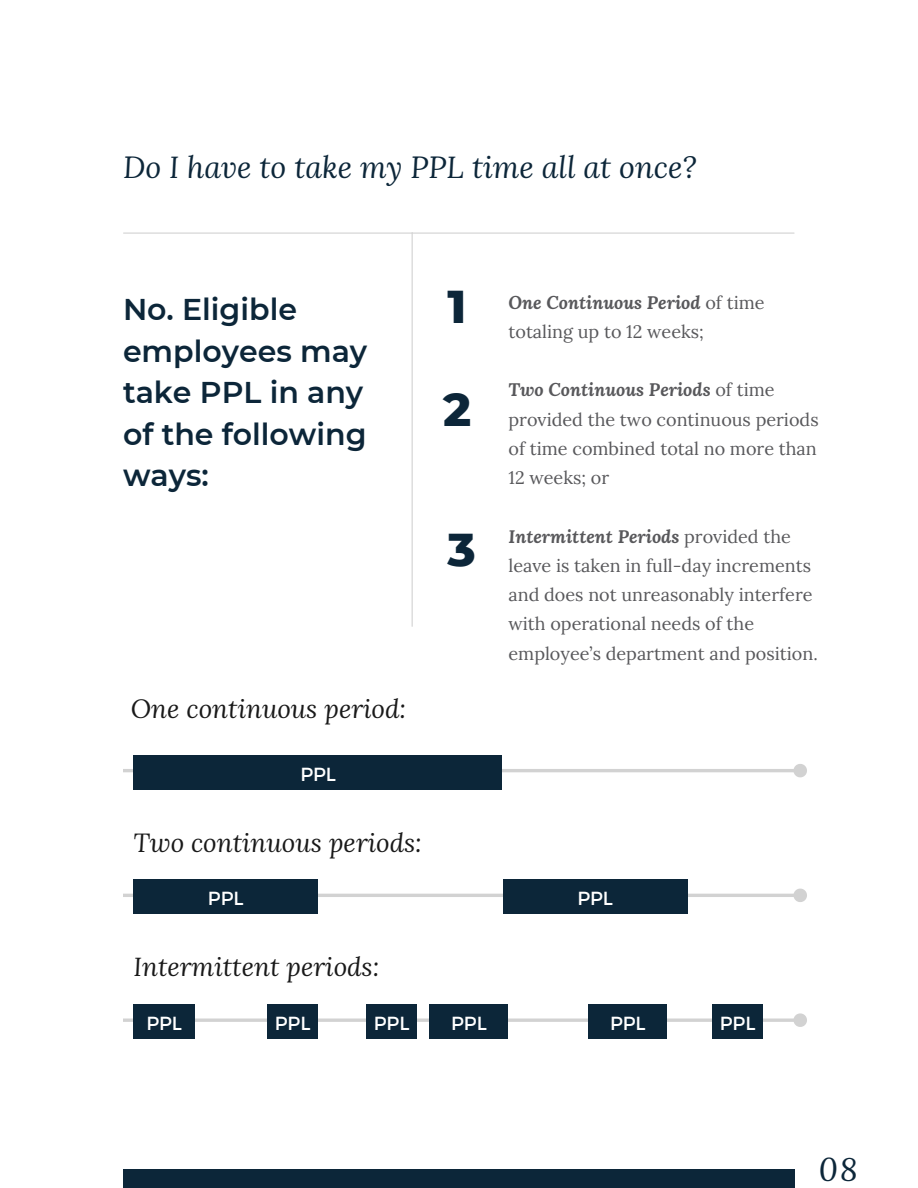
<style>
.page{position:relative;width:918px;height:1188px;background:#fff}
.page>*{position:absolute;margin:0;border:0;box-sizing:border-box;transform-origin:0 0}
.t1{font:800 46.95px/102.8px "Montserrat";color:#0c2639}
.t2{font:italic 32.1px "Lora";color:#0c2639}
.t3{font:italic 30.3px "Lora";color:#0c2639}
.t4{font:600 30px/41.7px "Montserrat";color:#0c2639}
.t5{font:italic 25.95px "Lora";color:#191919}
.t6{font:18.9px "Montserrat";color:#fff}
.t7{font:18px/29.2px "Lora";color:#58585b}
.s1{font-weight:700;font-style:italic}
</style>
<div class="page">
<hr style="left:124px;top:233px;width:670px;height:1px;background:#d2d2d2">
<hr style="left:412px;top:233px;width:1px;height:393px;background:#d2d2d2">
<hr style="left:123px;top:769px;width:671px;height:3px;background:#d2d2d2">
<svg style="left:791px;top:764px;width:16px;height:14px"></svg>
<div style="left:133px;top:755px;width:369px;height:35px;background:#0c2639"></div>
<hr style="left:123px;top:894px;width:671px;height:3px;background:#d2d2d2">
<svg style="left:791px;top:888px;width:16px;height:14px"></svg>
<div style="left:133px;top:880px;width:185px;height:34px;background:#0c2639"></div>
<div style="left:503px;top:880px;width:184px;height:34px;background:#0c2639"></div>
<hr style="left:123px;top:1019px;width:671px;height:3px;background:#d2d2d2">
<svg style="left:791px;top:1013px;width:16px;height:14px"></svg>
<div style="left:267px;top:1004px;width:51px;height:35px;background:#0c2639"></div>
<div style="left:366px;top:1004px;width:51px;height:35px;background:#0c2639"></div>
<div style="left:430px;top:1004px;width:78px;height:35px;background:#0c2639"></div>
<div style="left:133px;top:1004px;width:62px;height:35px;background:#0c2639"></div>
<div style="left:588px;top:1004px;width:79px;height:35px;background:#0c2639"></div>
<div style="left:712px;top:1004px;width:51px;height:35px;background:#0c2639"></div>
<div style="left:123px;top:1170px;width:671px;height:18px;background:#0c2639"></div>
<h3 class="t3" style="left:123px;top:147px;width:575px">Do I have to take my PPL time all at once?</h3>
<h1 class="t1" style="left:443px;top:255px;width:30px">1<br>2</h1>
<h3 class="t4" style="left:123px;top:288px;width:246px">No. Eligible employees may take PPL in any of the following ways:</h3>
<p class="t7" style="left:509px;top:287px;width:258px"><span class="s1">One Continuous Period</span> of time totaling up to 12 weeks;</p>
<p class="t7" style="left:509px;top:375px;width:312px"><span class="s1">Two Continuous Periods</span> of time provided the two continuous periods of time combined total no more than<br>12 weeks; or</p>
<h1 class="t1" style="left:448px;top:498px;width:30px">3</h1>
<h3 class="t5" style="left:131px;top:691px;width:277px">One continuous period:</h3>
<p class="t6" style="left:300px;top:762px;width:37px">PPL</p>
<h3 class="t5" style="left:133px;top:825px;width:290px">Two continuous periods:</h3>
<p class="t7" style="left:509px;top:521px;width:311px"><span class="s1">Intermittent Periods</span> provided the leave is taken in full-day increments and does not unreasonably interfere with operational needs of the employee’s department and position.</p>
<p class="t6" style="left:208px;top:886px;width:37px">PPL</p>
<p class="t6" style="left:577px;top:886px;width:37px">PPL</p>
<h3 class="t5" style="left:133px;top:949px;width:247px">Intermittent periods:</h3>
<p class="t6" style="left:146px;top:1011px;width:37px">PPL</p>
<p class="t6" style="left:275px;top:1011px;width:37px">PPL</p>
<p class="t6" style="left:374px;top:1011px;width:37px">PPL</p>
<p class="t6" style="left:451px;top:1011px;width:37px">PPL</p>
<p class="t6" style="left:610px;top:1011px;width:37px">PPL</p>
<p class="t6" style="left:720px;top:1011px;width:37px">PPL</p>
<h2 class="t2" style="left:819px;top:1148px;width:40px">08</h2>
</div>
